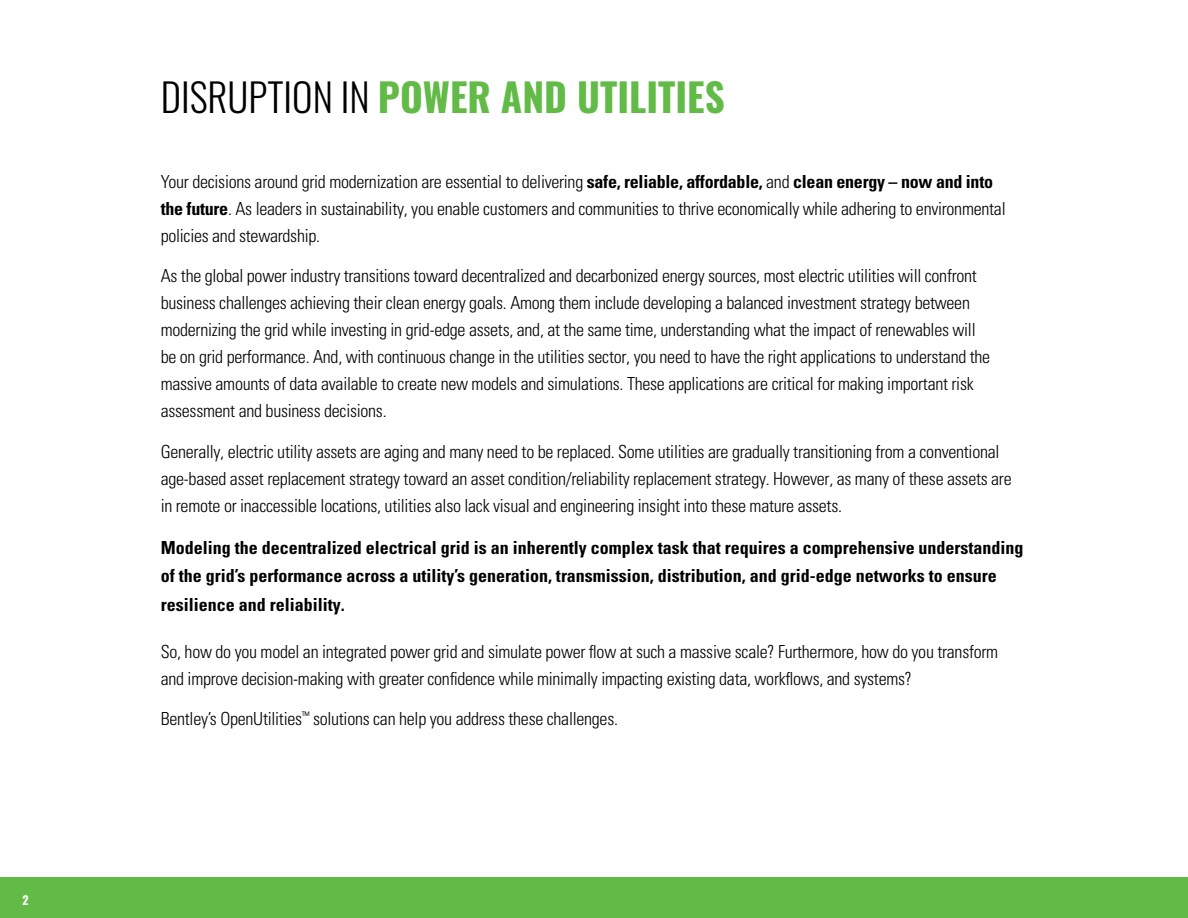
<style>
.page{position:relative;width:1188px;height:918px;background:#fff}
.page>*{position:absolute;margin:0;border:0;box-sizing:border-box;transform-origin:0 0}
.t1{font:700 39px "Oswald";color:#62bb46}
.t2{font:300 condensed 18px/27px "Univers";letter-spacing:-.015em;color:#000}
.t3{font:700 condensed 18px/28.5px "Univers";color:#000}
.t4{font:700 12px "Oswald";color:#fff}
.s1{font-weight:300;color:#000}
.s2{font-weight:700}
</style>
<div class="page">
<div style="left:0;top:878px;width:1188px;height:40px;background:#62bb46"></div>
<p class="t4" style="left:22px;top:894px;width:8px">2</p>
<h1 class="t1" style="left:161px;top:76px;width:566px"><span class="s1">DISRUPTION IN</span> POWER AND UTILITIES</h1>
<p class="t2" style="left:161px;top:168px;width:846px">Your decisions around grid modernization are essential to delivering <span class="s2">safe, reliable, affordable,</span> and <span class="s2">clean energy – now and into the future</span>. As leaders in sustainability, you enable customers and communities to thrive economically while adhering to environmental policies and stewardship.</p>
<p class="t2" style="left:161px;top:262px;width:831px">As the global power industry transitions toward decentralized and decarbonized energy sources, most electric utilities will confront business challenges achieving their clean energy goals. Among them include developing a balanced investment strategy between modernizing the grid while investing in grid-edge assets, and, at the same time, understanding what the impact of renewables will be on grid performance. And, with continuous change in the utilities sector, you need to have the right applications to understand the massive amounts of data available to create new models and simulations. These applications are critical for making important risk assessment and business decisions.</p>
<p class="t2" style="left:161px;top:438px;width:852px">Generally, electric utility assets are aging and many need to be replaced. Some utilities are gradually transitioning from a conventional age-based asset replacement strategy toward an asset condition/reliability replacement strategy. However, as many of these assets are in remote or inaccessible locations, utilities also lack visual and engineering insight into these mature assets.</p>
<p class="t3" style="left:161px;top:533px;width:864px">Modeling the decentralized electrical grid is an inherently complex task that requires a comprehensive understanding of the grid’s performance across a utility’s generation, transmission, distribution, and grid-edge networks to ensure resilience and reliability.</p>
<p class="t2" style="left:161px;top:638px;width:839px">So, how do you model an integrated power grid and simulate power flow at such a massive scale? Furthermore, how do you transform and improve decision-making with greater confidence while minimally impacting existing data, workflows, and systems?</p>
<p class="t2" style="left:161px;top:706px;width:459px">Bentley’s OpenUtilities<sup>™</sup> solutions can help you address these challenges.</p>
</div>
